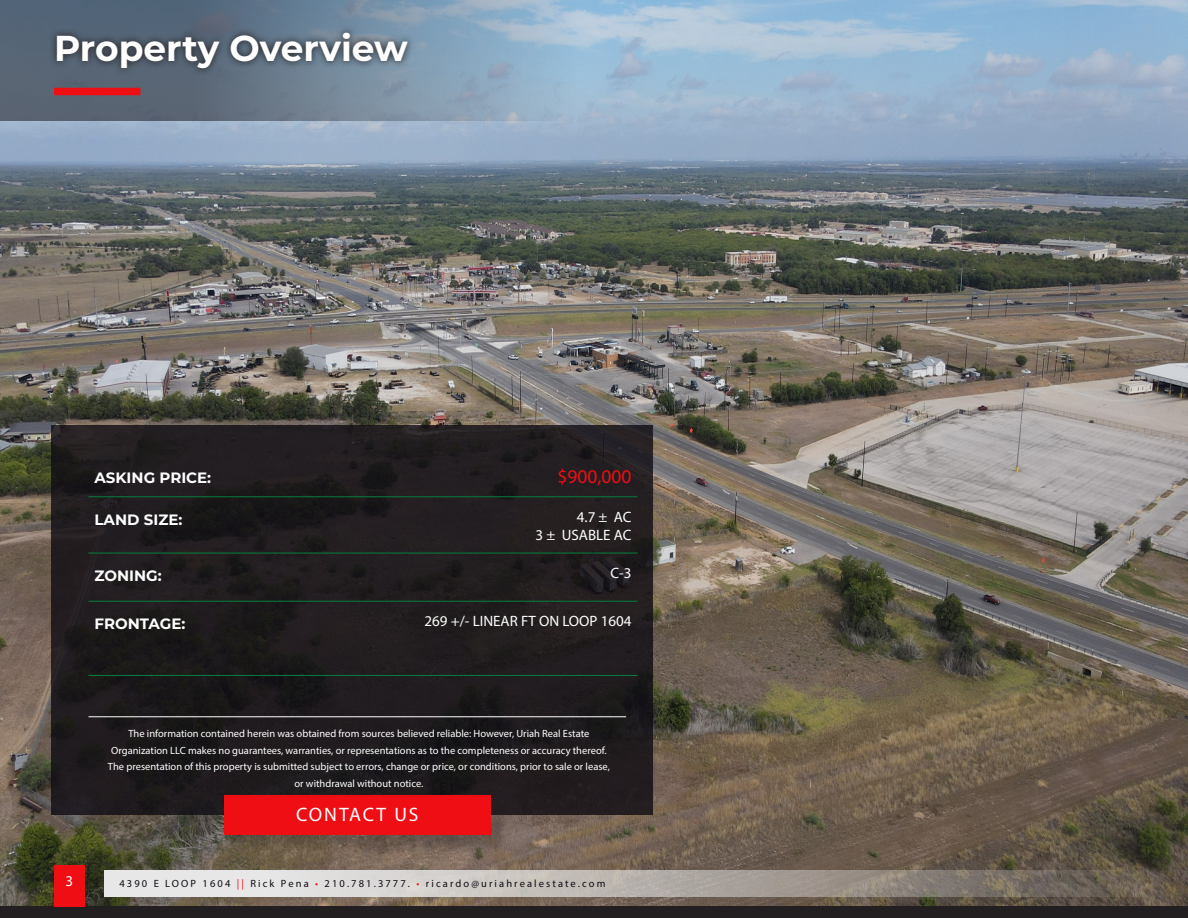
<style>
.page{position:relative;width:1188px;height:918px;background:#fff}
.page>*{position:absolute;margin:0;border:0;box-sizing:border-box;transform-origin:0 0}
.P_-_Paragraph_Style3{font:700 36px "Montserrat";color:#fff}
.t1{font:19.5px "Myriad Pro";letter-spacing:.1em;color:#fff}
.t2{font:19.5px "Myriad Pro";color:#ef0e14}
.Paragraph_Style1{font:15px "Myriad Pro";color:#fff}
.t3{font:700 15px "Montserrat";color:#fff}
.P_-_Paragraph_Style3-2{font:10.5px/16.5px "Myriad Pro";color:#fff;text-align:center}
.P_-_Paragraph_Style3-3{font:10.5px "Myriad Pro";letter-spacing:.2em;color:#0f0c13}
.s1{color:#ef0e14}
</style>
<div class="page">
<img style="left:0;top:0;width:1188px;height:907px">
<div style="left:52px;top:426px;width:601px;height:389px;background:#211c1f"></div>
<hr style="left:88px;top:497px;width:240px;height:1px;background:#077f40">
<hr style="left:328px;top:497px;width:310px;height:1px;background:#077f40">
<hr style="left:88px;top:553px;width:240px;height:1px;background:#077f40">
<hr style="left:88px;top:601px;width:240px;height:1px;background:#077f40">
<hr style="left:88px;top:675px;width:240px;height:1px;background:#077f40">
<hr style="left:328px;top:553px;width:310px;height:1px;background:#077f40">
<hr style="left:328px;top:601px;width:310px;height:1px;background:#077f40">
<hr style="left:328px;top:675px;width:310px;height:1px;background:#077f40">
<hr style="left:88px;top:716px;width:538px;height:1px;background:#fff">
<div style="left:226px;top:798px;width:284px;height:56px;background:#231f20;opacity:.25"></div>
<div style="left:224px;top:795px;width:267px;height:40px;background:#ef0e14"></div>
<div style="left:0;top:907px;width:1188px;height:11px;background:#231f20"></div>
<svg style="left:104px;top:871px;width:1084px;height:26px;background:#b0aba5"></svg>
<div style="left:54px;top:865px;width:31px;height:42px;background:#ef0e14"></div>
<svg style="left:0;top:0;width:594px;height:120px;background:#768b9f"></svg>
<svg style="left:49px;top:25px;width:366px;height:52px;background:#566472"></svg>
<div style="left:54px;top:88px;width:86px;height:7px;background:#ef0e14"></div>
<p class="P_-_Paragraph_Style3" style="left:54px;top:22px;width:355px">Property Overview</p>
<p class="t3" style="left:94px;top:467px;width:118px">ASKING PRICE:</p>
<p class="t2" style="left:557px;top:465px;width:76px">$900,000</p>
<p class="t3" style="left:94px;top:509px;width:89px">LAND SIZE:</p>
<p class="Paragraph_Style1" style="left:577px;top:507px;width:56px">4.7 ± AC</p>
<p class="Paragraph_Style1" style="left:536px;top:525px;width:97px">3 ± USABLE AC</p>
<p class="t3" style="left:94px;top:565px;width:69px">ZONING:</p>
<p class="Paragraph_Style1" style="left:611px;top:564px;width:22px">C-3</p>
<p class="t3" style="left:94px;top:613px;width:92px">FRONTAGE:</p>
<p class="Paragraph_Style1" style="left:425px;top:612px;width:208px">269 +/- LINEAR FT ON LOOP 1604</p>
<p class="P_-_Paragraph_Style3-2" style="left:108px;top:725px;width:503px">The information contained herein was obtained from sources believed reliable: However, Uriah Real Estate Organization LLC makes no guarantees, warranties, or representations as to the completeness or accuracy thereof.<br>The presentation of this property is submitted subject to errors, change or price, or conditions, prior to sale or lease, or withdrawal without notice.</p>
<p class="t1" style="left:296px;top:803px;width:124px">CONTACT US</p>
<p class="Paragraph_Style1" style="left:65px;top:872px;width:9px">3</p>
<p class="P_-_Paragraph_Style3-3" style="left:119px;top:877px;width:488px">4390 E LOOP 1604 <span class="s1">||</span> Rick Pena <span class="s1">•</span> 210.781.3777. <span class="s1">•</span> ricardo@uriahrealestate.com</p>
</div>
